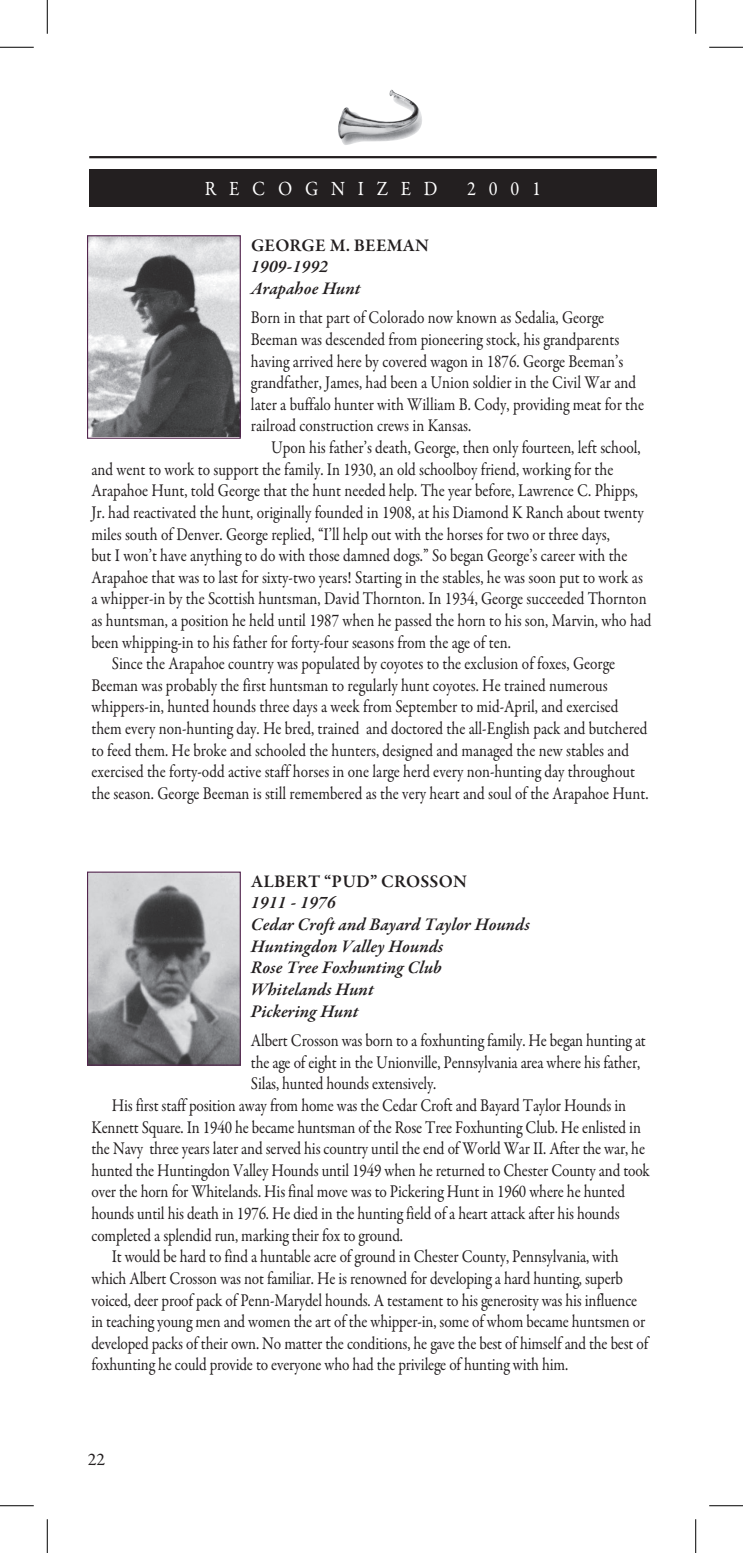
<style>
.page{position:relative;width:743px;height:1553px;background:#fff}
.page>*{position:absolute;margin:0;border:0;box-sizing:border-box;transform-origin:0 0}
.t1{font:20.25px "Garamond Premr Pro";letter-spacing:.7em;color:#fff;scale:.9 1}
.t2{font:18px/21.6px "Garamond Premr Pro";color:#231f20;scale:.85 1}
.t3{font:italic 600 18px/21.6px "Garamond Premr Pro";color:#231f20}
.t4{font:600 18px "Garamond Premr Pro";letter-spacing:.01em;color:#231f20}
.t5{font:18px "Garamond Premr Pro";color:#231f20}
</style>
<div class="page">
<hr style="left:89px;top:156px;width:567px;height:2px;background:#231f20">
<img style="left:338px;top:89px;width:84px;height:56px">
<div style="left:89px;top:169px;width:567px;height:37px;background:#231f20"></div>
<img style="left:89px;top:873px;width:150px;height:190px">
<div style="left:87px;top:871px;width:154px;height:194px;border:1px solid #53254e"></div>
<img style="left:89px;top:237px;width:150px;height:199px">
<div style="left:87px;top:235px;width:154px;height:204px;border:1px solid #53254e"></div>
<hr style="left:0;top:47px;width:34px;height:1px;background:#000">
<hr style="left:709px;top:47px;width:33px;height:1px;background:#000">
<hr style="left:0;top:1505px;width:34px;height:1px;background:#000">
<hr style="left:709px;top:1505px;width:33px;height:1px;background:#000">
<hr style="left:47px;top:0;width:1px;height:34px;background:#000">
<hr style="left:47px;top:1519px;width:1px;height:33px;background:#000">
<hr style="left:695px;top:0;width:1px;height:34px;background:#000">
<hr style="left:695px;top:1519px;width:1px;height:33px;background:#000">
<p class="t1" style="left:143px;top:176px;width:259px">HUNTSMEN’S</p>
<p class="t1" style="left:404px;top:176px;width:106px">ROOM</p>
<p class="t1" style="left:205px;top:176px;width:260px">RECOGNIZED</p>
<p class="t1" style="left:467px;top:176px;width:83px">2001</p>
<p class="t4" style="left:251px;top:234px;width:180px">GEORGE M. BEEMAN</p>
<p class="t3" style="left:251px;top:257px;width:111px">1909-1992<br>Arapahoe Hunt</p>
<p class="t2" style="left:251px;top:307px;width:464px">Born in that part of Colorado now known as Sedalia, George Beeman was descended from pioneering stock, his grandparents having arrived here by covered wagon in 1876. George Beeman’s grandfather, James, had been a Union soldier in the Civil War and later a buffalo hunter with William B. Cody, providing meat for the railroad construction crews in Kansas.</p>
<p class="t2" style="left:271px;top:437px;width:436px">Upon his father’s death, George, then only fourteen, left school,</p>
<p class="t2" style="left:91px;top:459px;width:615px">and went to work to support the family. In 1930, an old schoolboy friend, working for the</p>
<p class="t2" style="left:91px;top:480px;width:644px">Arapahoe Hunt, told George that the hunt needed help. The year before, Lawrence C. Phipps,</p>
<p class="t2" style="left:91px;top:502px;width:651px">Jr. had reactivated the hunt, originally founded in 1908, at his Diamond K Ranch about twenty</p>
<p class="t2" style="left:91px;top:523px;width:611px">miles south of Denver. George replied, “I’ll help out with the horses for two or three days,</p>
<p class="t2" style="left:91px;top:545px;width:632px">but I won’t have anything to do with those damned dogs.” So began George’s career with the</p>
<p class="t2" style="left:91px;top:567px;width:650px">Arapahoe that was to last for sixty-two years! Starting in the stables, he was soon put to work as</p>
<p class="t2" style="left:91px;top:588px;width:654px">a whipper-in by the Scottish huntsman, David Thornton. In 1934, George succeeded Thornton</p>
<p class="t2" style="left:91px;top:610px;width:660px">as huntsman, a position he held until 1987 when he passed the horn to his son, Marvin, who had</p>
<p class="t2" style="left:91px;top:631px;width:495px">been whipping-in to his father for forty-four seasons from the age of ten.</p>
<p class="t2" style="left:112px;top:653px;width:593px">Since the Arapahoe country was populated by coyotes to the exclusion of foxes, George</p>
<p class="t2" style="left:91px;top:675px;width:608px">Beeman was probably the first huntsman to regularly hunt coyotes. He trained numerous</p>
<p class="t2" style="left:91px;top:696px;width:621px">whippers-in, hunted hounds three days a week from September to mid-April, and exercised</p>
<p class="t2" style="left:91px;top:718px;width:655px">them every non-hunting day. He bred, trained and doctored the all-English pack and butchered</p>
<p class="t2" style="left:91px;top:739px;width:634px">to feed them. He broke and schooled the hunters, designed and managed the new stables and</p>
<p class="t2" style="left:91px;top:761px;width:641px">exercised the forty-odd active staff horses in one large herd every non-hunting day throughout</p>
<p class="t2" style="left:91px;top:783px;width:656px">the season. George Beeman is still remembered as the very heart and soul of the Arapahoe Hunt.</p>
<p class="t4" style="left:251px;top:870px;width:217px">ALBERT “PUD” CROSSON</p>
<p class="t3" style="left:251px;top:893px;width:280px">1911 - 1976<br>Cedar Croft and Bayard Taylor Hounds<br>Huntingdon Valley Hounds<br>Rose Tree Foxhunting Club<br>Whitelands Hunt<br>Pickering Hunt</p>
<p class="t2" style="left:251px;top:1030px;width:466px">Albert Crosson was born to a foxhunting family. He began hunting at</p>
<p class="t2" style="left:251px;top:1051px;width:459px">the age of eight in the Unionville, Pennsylvania area where his father,</p>
<p class="t2" style="left:251px;top:1073px;width:220px">Silas, hunted hounds extensively.</p>
<p class="t2" style="left:112px;top:1095px;width:606px">His first staff position away from home was the Cedar Croft and Bayard Taylor Hounds in</p>
<p class="t2" style="left:91px;top:1116px;width:648px">Kennett Square. In 1940 he became huntsman of the Rose Tree Foxhunting Club. He enlisted in</p>
<p class="t2" style="left:91px;top:1138px;width:652px">the Navy three years later and served his country until the end of World War II. After the war, he</p>
<p class="t2" style="left:91px;top:1159px;width:658px">hunted the Huntingdon Valley Hounds until 1949 when he returned to Chester County and took</p>
<p class="t2" style="left:91px;top:1181px;width:629px">over the horn for Whitelands. His final move was to Pickering Hunt in 1960 where he hunted</p>
<p class="t2" style="left:91px;top:1203px;width:622px">hounds until his death in 1976. He died in the hunting field of a heart attack after his hounds</p>
<p class="t2" style="left:91px;top:1224px;width:368px">completed a splendid run, marking their fox to ground.</p>
<p class="t2" style="left:112px;top:1246px;width:597px">It would be hard to find a huntable acre of ground in Chester County, Pennsylvania, with</p>
<p class="t2" style="left:91px;top:1267px;width:626px">which Albert Crosson was not familiar. He is renowned for developing a hard hunting, superb</p>
<p class="t2" style="left:91px;top:1289px;width:643px">voiced, deer proof pack of Penn-Marydel hounds. A testament to his generosity was his influence</p>
<p class="t2" style="left:91px;top:1311px;width:653px">in teaching young men and women the art of the whipper-in, some of whom became huntsmen or</p>
<p class="t2" style="left:91px;top:1332px;width:656px">developed packs of their own. No matter the conditions, he gave the best of himself and the best of</p>
<p class="t2" style="left:91px;top:1354px;width:562px">foxhunting he could provide to everyone who had the privilege of hunting with him.</p>
<p class="t5" style="left:88px;top:1448px;width:19px">22</p>
</div>
